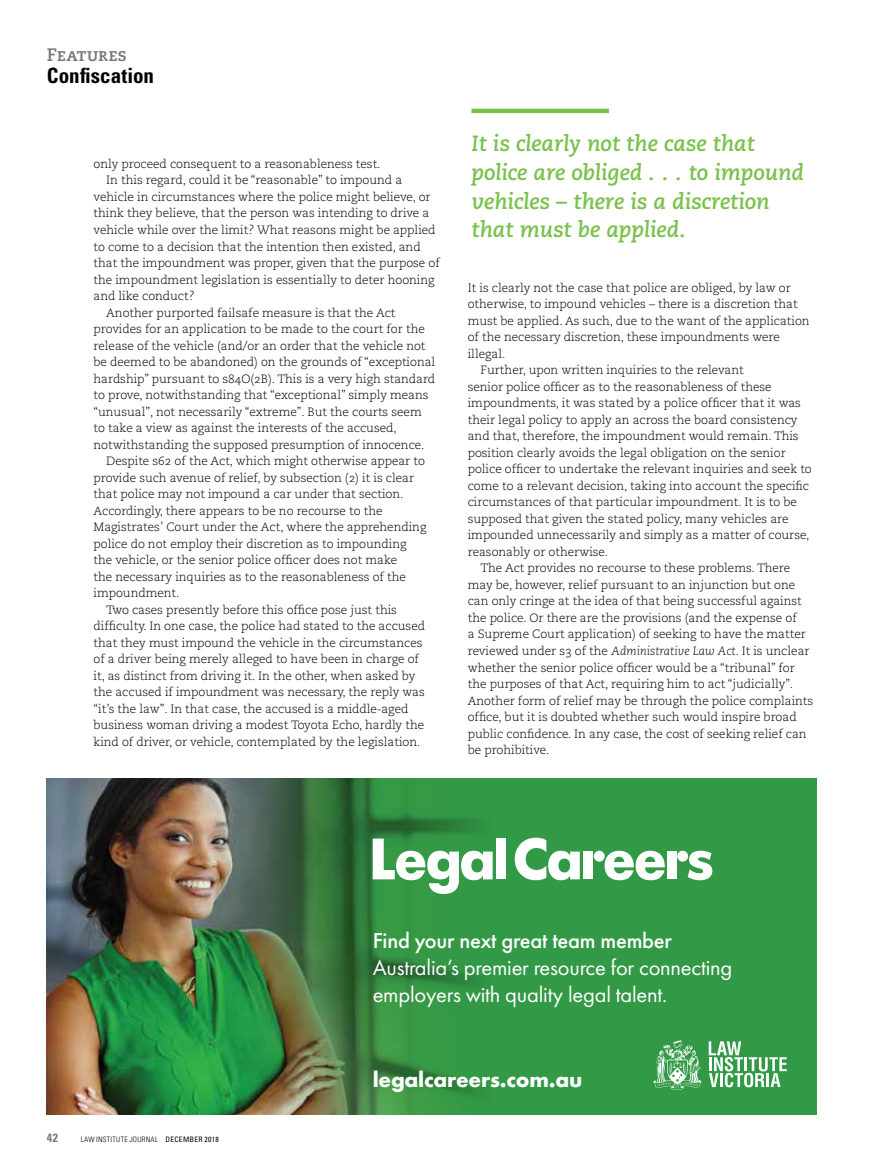
<style>
.page{position:relative;width:893px;height:1170px;background:#fff}
.page>*{position:absolute;margin:0;border:0;box-sizing:border-box;transform-origin:0 0}
.t1{font:22.5px/27px "Futura PT";letter-spacing:-.01em;color:#fff}
.t2{font:500 22.5px "Futura PT";letter-spacing:-.01em;color:#fff}
.t3{font:700 22.5px "Futura PT";letter-spacing:-.01em;color:#fff}
.t4{font:italic 700 22.05px/28.5px "Caecilia LT Std";letter-spacing:-.005em;color:#79c14c}
.t5{font:700 condensed 21px "Univers LT Std";letter-spacing:.005em;color:#000}
.t6{font:700 18px "Caecilia LT Std";color:#77787b}
.t7{font:300 12px "Caecilia LT Std";letter-spacing:-.005em;color:#000}
.t8{font:700 condensed 12px "Univers LT Std";color:#77787b}
.t9{font:300 condensed 7.5px "Univers LT Std";letter-spacing:.04em;color:#000}
.s1{font-style:italic}
.s2{font-weight:400}
</style>
<div class="page">
<div style="left:47px;top:778px;width:769px;height:336px;background:#329946"></div>
<img style="left:47px;top:778px;width:607px;height:336px">
<div style="left:496px;top:838px;width:10px;height:41px;background:#fff"></div>
<svg style="left:373px;top:838px;width:120px;height:55px"></svg>
<div style="left:583px;top:851px;width:10px;height:28px;background:#fff"></div>
<div style="left:667px;top:851px;width:9px;height:28px;background:#fff"></div>
<svg style="left:677px;top:850px;width:35px;height:30px"></svg>
<svg style="left:594px;top:850px;width:71px;height:30px"></svg>
<svg style="left:515px;top:837px;width:65px;height:43px"></svg>
<svg style="left:653px;top:1040px;width:48px;height:49px"></svg>
<svg style="left:709px;top:1041px;width:78px;height:46px"></svg>
<hr style="left:471px;top:109px;width:138px;height:4px;background:#79c14c">
<h3 class="t6" style="left:47px;top:44px;width:81px">Features</h3>
<h3 class="t5" style="left:47px;top:62px;width:109px">Confiscation</h3>
<p class="t7" style="left:94px;top:157px;width:289px">only proceed consequent to a reasonableness test.</p>
<p class="t7" style="left:106px;top:173px;width:297px">In this regard, could it be “reasonable” to impound a</p>
<p class="t7" style="left:94px;top:190px;width:339px">vehicle in circumstances where the police might believe, or</p>
<p class="t7" style="left:94px;top:206px;width:337px">think they believe, that the person was intending to drive a</p>
<p class="t7" style="left:94px;top:223px;width:344px">vehicle while over the limit? What reasons might be applied</p>
<p class="t7" style="left:94px;top:239px;width:329px">to come to a decision that the intention then existed, and</p>
<p class="t7" style="left:94px;top:256px;width:348px">that the impoundment was proper, given that the purpose of</p>
<p class="t7" style="left:94px;top:272px;width:343px">the impoundment legislation is essentially to deter hooning</p>
<p class="t7" style="left:94px;top:289px;width:103px">and like conduct?</p>
<p class="t7" style="left:106px;top:305px;width:291px">Another purported failsafe measure is that the Act</p>
<p class="t7" style="left:94px;top:322px;width:333px">provides for an application to be made to the court for the</p>
<p class="t7" style="left:94px;top:338px;width:334px">release of the vehicle (and/or an order that the vehicle not</p>
<p class="t7" style="left:94px;top:355px;width:343px">be deemed to be abandoned) on the grounds of “exceptional</p>
<p class="t7" style="left:94px;top:371px;width:343px">hardship” pursuant to s84O(2B). This is a very high standard</p>
<p class="t7" style="left:94px;top:388px;width:337px">to prove, notwithstanding that “exceptional” simply means</p>
<p class="t7" style="left:94px;top:404px;width:330px">“unusual”, not necessarily “extreme”. But the courts seem</p>
<p class="t7" style="left:94px;top:421px;width:305px">to take a view as against the interests of the accused,</p>
<p class="t7" style="left:94px;top:437px;width:332px">notwithstanding the supposed presumption of innocence.</p>
<p class="t7" style="left:106px;top:454px;width:320px">Despite s62 of the Act, which might otherwise appear to</p>
<p class="t7" style="left:94px;top:470px;width:322px">provide such avenue of relief, by subsection (2) it is clear</p>
<p class="t7" style="left:94px;top:487px;width:311px">that police may not impound a car under that section.</p>
<p class="t7" style="left:94px;top:503px;width:291px">Accordingly, there appears to be no recourse to the</p>
<p class="t7" style="left:94px;top:520px;width:334px">Magistrates’ Court under the Act, where the apprehending</p>
<p class="t7" style="left:94px;top:536px;width:315px">police do not employ their discretion as to impounding</p>
<p class="t7" style="left:94px;top:553px;width:305px">the vehicle, or the senior police officer does not make</p>
<p class="t7" style="left:94px;top:569px;width:314px">the necessary inquiries as to the reasonableness of the</p>
<p class="t7" style="left:94px;top:586px;width:88px">impoundment.</p>
<p class="t7" style="left:106px;top:602px;width:292px">Two cases presently before this office pose just this</p>
<p class="t7" style="left:94px;top:619px;width:333px">difficulty. In one case, the police had stated to the accused</p>
<p class="t7" style="left:94px;top:635px;width:331px">that they must impound the vehicle in the circumstances</p>
<p class="t7" style="left:94px;top:652px;width:327px">of a driver being merely alleged to have been in charge of</p>
<p class="t7" style="left:94px;top:668px;width:323px">it, as distinct from driving it. In the other, when asked by</p>
<p class="t7" style="left:94px;top:685px;width:333px">the accused if impoundment was necessary, the reply was</p>
<p class="t7" style="left:94px;top:701px;width:316px">“it’s the law”. In that case, the accused is a middle-aged</p>
<p class="t7" style="left:94px;top:718px;width:332px">business woman driving a modest Toyota Echo, hardly the</p>
<p class="t7" style="left:94px;top:734px;width:328px">kind of driver, or vehicle, contemplated by the legislation.</p>
<h2 class="t4" style="left:471px;top:130px;width:334px">It is clearly not the case that police are obliged . . . to impound vehicles – there is a discretion that must be applied.</h2>
<p class="t7" style="left:468px;top:281px;width:325px">It is clearly not the case that police are obliged, by law or</p>
<p class="t7" style="left:468px;top:297px;width:331px">otherwise, to impound vehicles – there is a discretion that</p>
<p class="t7" style="left:468px;top:314px;width:343px">must be applied. As such, due to the want of the application</p>
<p class="t7" style="left:468px;top:330px;width:314px">of the necessary discretion, these impoundments were</p>
<p class="t7" style="left:468px;top:347px;width:39px">illegal.</p>
<p class="t7" style="left:480px;top:363px;width:265px">Further, upon written inquiries to the relevant</p>
<p class="t7" style="left:468px;top:380px;width:305px">senior police officer as to the reasonableness of these</p>
<p class="t7" style="left:468px;top:396px;width:335px">impoundments, it was stated by a police officer that it was</p>
<p class="t7" style="left:468px;top:413px;width:331px">their legal policy to apply an across the board consistency</p>
<p class="t7" style="left:468px;top:429px;width:332px">and that, therefore, the impoundment would remain. This</p>
<p class="t7" style="left:468px;top:446px;width:320px">position clearly avoids the legal obligation on the senior</p>
<p class="t7" style="left:468px;top:462px;width:346px">police officer to undertake the relevant inquiries and seek to</p>
<p class="t7" style="left:468px;top:479px;width:343px">come to a relevant decision, taking into account the specific</p>
<p class="t7" style="left:468px;top:495px;width:331px">circumstances of that particular impoundment. It is to be</p>
<p class="t7" style="left:468px;top:512px;width:322px">supposed that given the stated policy, many vehicles are</p>
<p class="t7" style="left:468px;top:528px;width:343px">impounded unnecessarily and simply as a matter of course,</p>
<p class="t7" style="left:468px;top:545px;width:142px">reasonably or otherwise.</p>
<p class="t7" style="left:480px;top:561px;width:311px">The Act provides no recourse to these problems. There</p>
<p class="t7" style="left:468px;top:578px;width:329px">may be, however, relief pursuant to an injunction but one</p>
<p class="t7" style="left:468px;top:594px;width:336px">can only cringe at the idea of that being successful against</p>
<p class="t7" style="left:468px;top:611px;width:331px">the police. Or there are the provisions (and the expense of</p>
<p class="t7" style="left:468px;top:627px;width:340px">a Supreme Court application) of seeking to have the matter</p>
<p class="t7" style="left:468px;top:644px;width:343px">reviewed under s3 of the <span class="s1">Administrative Law Act</span>. It is unclear</p>
<p class="t7" style="left:468px;top:660px;width:329px">whether the senior police officer would be a “tribunal” for</p>
<p class="t7" style="left:468px;top:677px;width:327px">the purposes of that Act, requiring him to act “judicially”.</p>
<p class="t7" style="left:468px;top:693px;width:347px">Another form of relief may be through the police complaints</p>
<p class="t7" style="left:468px;top:710px;width:330px">office, but it is doubted whether such would inspire broad</p>
<p class="t7" style="left:468px;top:726px;width:340px">public confidence. In any case, the cost of seeking relief can</p>
<p class="t7" style="left:468px;top:743px;width:83px">be prohibitive.</p>
<h1 class="t2" style="left:373px;top:926px;width:301px">Find your next great team member</h1>
<h1 class="t1" style="left:373px;top:953px;width:361px">Australia’s premier resource for connecting employers with quality legal talent.</h1>
<p class="t8" style="left:47px;top:1130px;width:13px">42</p>
<p class="t9" style="left:81px;top:1134px;width:139px">LAW INSTITUTE JOURNAL <span class="s2">DECEMBER 2018</span></p>
<h1 class="t3" style="left:373px;top:1064px;width:211px">legalcareers.com.au</h1>
</div>
